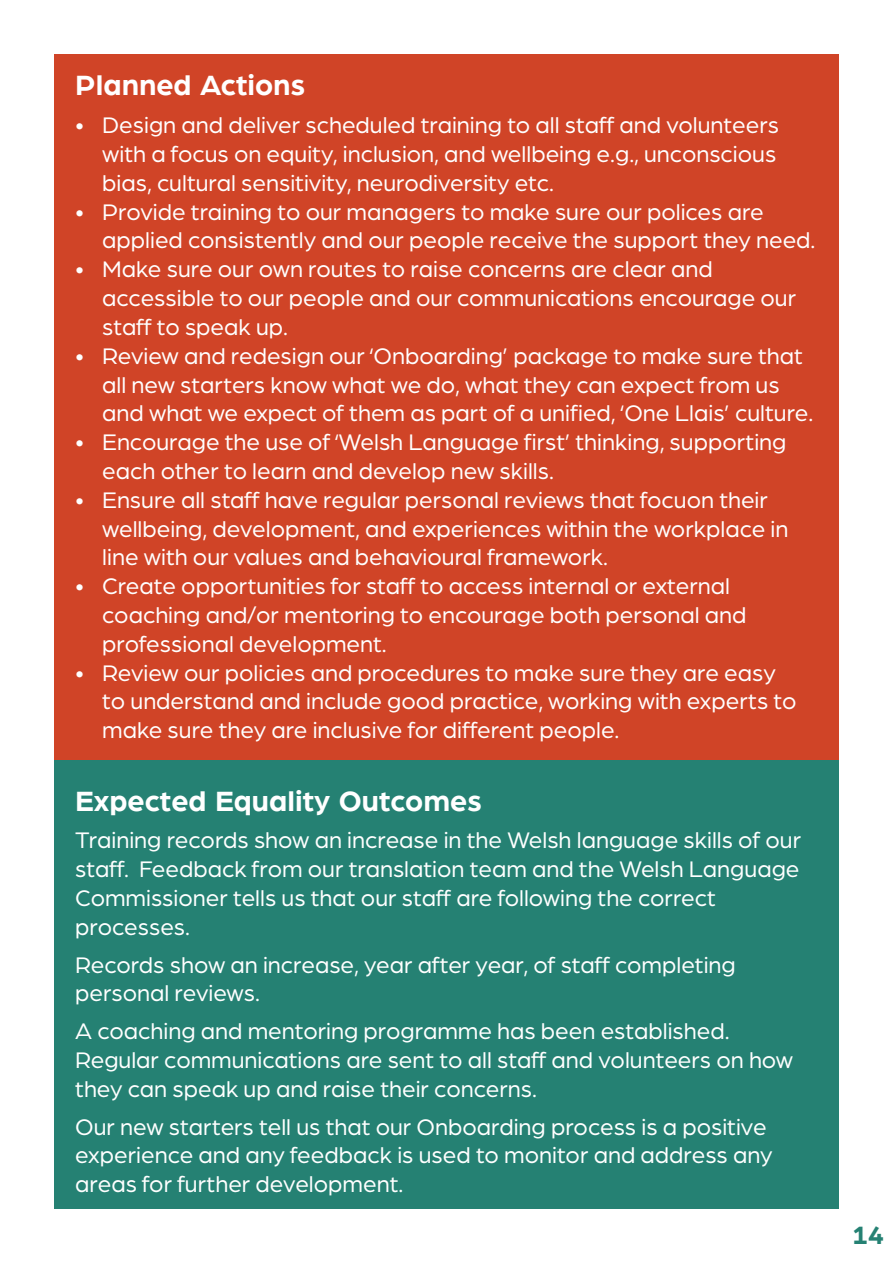
<style>
.page{position:relative;width:893px;height:1263px;background:#fff}
.page>*{position:absolute;margin:0;border:0;box-sizing:border-box;transform-origin:0 0}
.Main_Paragraph_Style{font:700 30px "Arboria";color:#fff}
.Heading_1{font:700 27px "Arboria";color:#258173}
.Main_Paragraph_Style-2{font:24px/28.8px "Arboria";color:#fff}
</style>
<div class="page">
<div style="left:54px;top:755px;width:785px;height:454px;background:#258173"></div>
<div style="left:54px;top:54px;width:785px;height:705px;background:#d04427"></div>
<p class="Main_Paragraph_Style" style="left:75px;top:65px;width:232px">Planned Actions</p>
<p class="Main_Paragraph_Style-2" style="left:102px;top:110px;width:678px;text-align:justify;text-indent:-27px">• Design and deliver scheduled training to all staff and volunteers with a focus on equity, inclusion, and wellbeing e.g., unconscious bias, cultural sensitivity, neurodiversity etc.</p>
<p class="Main_Paragraph_Style-2" style="left:102px;top:196px;width:715px;text-indent:-27px">• Provide training to our managers to make sure our polices are applied consistently and our people receive the support they need.</p>
<p class="Main_Paragraph_Style-2" style="left:102px;top:254px;width:695px;text-indent:-27px">• Make sure our own routes to raise concerns are clear and accessible to our people and our communications encourage our staff to speak up.</p>
<p class="Main_Paragraph_Style-2" style="left:102px;top:340px;width:713px;text-indent:-27px">• Review and redesign our ‘Onboarding’ package to make sure that all new starters know what we do, what they can expect from us and what we expect of them as part of a unified, ‘One Llais’ culture.</p>
<p class="Main_Paragraph_Style-2" style="left:102px;top:427px;width:686px;text-indent:-27px">• Encourage the use of ‘Welsh Language first’ thinking, supporting each other to learn and develop new skills.</p>
<p class="Main_Paragraph_Style-2" style="left:102px;top:484px;width:688px;text-indent:-27px">• Ensure all staff have regular personal reviews that focuon their wellbeing, development, and experiences within the workplace in line with our values and behavioural framework.</p>
<p class="Main_Paragraph_Style-2" style="left:102px;top:571px;width:646px;text-indent:-27px">• Create opportunities for staff to access internal or external coaching and/or mentoring to encourage both personal and professional development.</p>
<p class="Main_Paragraph_Style-2" style="left:102px;top:657px;width:696px;text-indent:-27px">• Review our policies and procedures to make sure they are easy to understand and include good practice, working with experts to make sure they are inclusive for different people.</p>
<p class="Main_Paragraph_Style" style="left:75px;top:780px;width:408px">Expected Equality Outcomes</p>
<p class="Main_Paragraph_Style-2" style="left:75px;top:825px;width:727px">Training records show an increase in the Welsh language skills of our staff. Feedback from our translation team and the Welsh Language Commissioner tells us that our staff are following the correct processes.</p>
<p class="Main_Paragraph_Style-2" style="left:75px;top:949px;width:662px">Records show an increase, year after year, of staff completing personal reviews.</p>
<p class="Main_Paragraph_Style-2" style="left:75px;top:1016px;width:656px">A coaching and mentoring programme has been established.</p>
<p class="Main_Paragraph_Style-2" style="left:75px;top:1044px;width:719px">Regular communications are sent to all staff and volunteers on how they can speak up and raise their concerns.</p>
<p class="Main_Paragraph_Style-2" style="left:75px;top:1111px;width:699px">Our new starters tell us that our Onboarding process is a positive experience and any feedback is used to monitor and address any areas for further development.</p>
<p class="Heading_1" style="left:853px;top:1216px;width:33px">14</p>
</div>
